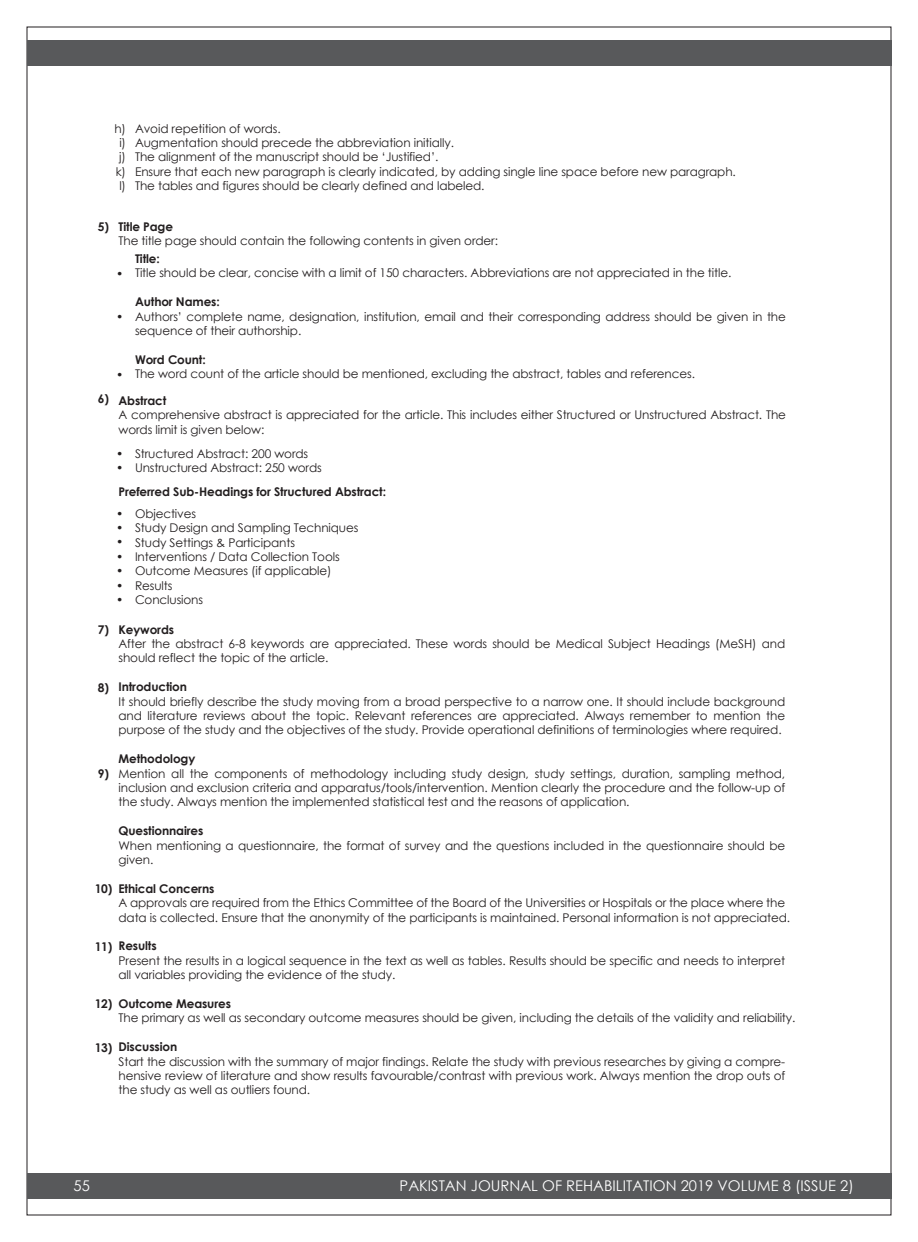
<style>
.page{position:relative;width:918px;height:1242px;background:#fff}
.page>*{position:absolute;margin:0;border:0;box-sizing:border-box;transform-origin:0 0}
.t1{font:14.7px "Century Gothic";color:#fff}
.t2{font:12px/14.4px "Century Gothic";letter-spacing:-.01em;color:#231f20}
.t3{font:700 12px "Century Gothic";letter-spacing:-.01em;color:#231f20}
</style>
<div class="page">
<div style="left:27px;top:40px;width:864px;height:26px;background:#58595b"></div>
<div style="left:27px;top:1173px;width:864px;height:26px;background:#58595b"></div>
<p class="t2" style="left:114px;top:121px;width:13px;text-align:center">h) i) j) k) l)</p>
<p class="t2" style="left:135px;top:121px;width:602px">Avoid repetition of words.<br>Augmentation should precede the abbreviation initially.<br>The alignment of the manuscript should be ‘Justified’.<br>Ensure that each new paragraph is clearly indicated, by adding single line space before new paragraph.<br>The tables and figures should be clearly defined and labeled.</p>
<p class="t3" style="left:98px;top:218px;width:13px">5)</p>
<p class="t3" style="left:98px;top:391px;width:13px">6)</p>
<p class="t3" style="left:119px;top:219px;width:56px">Title Page</p>
<p class="t2" style="left:119px;top:233px;width:381px">The title page should contain the following contents in given order:</p>
<p class="t2" style="left:116px;top:266px;width:9px">•</p>
<p class="t2" style="left:116px;top:309px;width:9px">•</p>
<p class="t2" style="left:116px;top:367px;width:9px">•</p>
<p class="t3" style="left:135px;top:251px;width:26px">Title:</p>
<p class="t2" style="left:135px;top:266px;width:598px">Title should be clear, concise with a limit of 150 characters. Abbreviations are not appreciated in the title.</p>
<p class="t3" style="left:135px;top:294px;width:86px">Author Names:</p>
<p class="t2" style="left:135px;top:309px;width:652px">Authors’ complete name, designation, institution, email and their corresponding address should be given in the sequence of their authorship.</p>
<p class="t3" style="left:135px;top:352px;width:72px">Word Count:</p>
<p class="t2" style="left:135px;top:366px;width:561px">The word count of the article should be mentioned, excluding the abstract, tables and references.</p>
<p class="t3" style="left:119px;top:393px;width:49px">Abstract</p>
<p class="t2" style="left:119px;top:407px;width:669px">A comprehensive abstract is appreciated for the article. This includes either Structured or Unstructured Abstract. The words limit is given below:</p>
<p class="t2" style="left:116px;top:446px;width:9px">• •</p>
<p class="t2" style="left:135px;top:446px;width:188px">Structured Abstract: 200 words<br>Unstructured Abstract: 250 words</p>
<p class="t2" style="left:116px;top:506px;width:9px;text-align:justify">• • • • • • •</p>
<p class="t2" style="left:135px;top:506px;width:225px">Objectives<br>Study Design and Sampling Techniques<br>Study Settings &amp; Participants<br>Interventions / Data Collection Tools<br>Outcome Measures (if applicable)<br>Results<br>Conclusions</p>
<p class="t3" style="left:119px;top:621px;width:57px">Keywords</p>
<p class="t2" style="left:119px;top:636px;width:668px">After the abstract 6-8 keywords are appreciated. These words should be Medical Subject Headings (MeSH) and should reflect the topic of the article.</p>
<p class="t3" style="left:119px;top:679px;width:70px">Introduction</p>
<p class="t2" style="left:119px;top:694px;width:668px;text-align:justify">It should briefly describe the study moving from a broad perspective to a narrow one. It should include background and literature reviews about the topic. Relevant references are appreciated. Always remember to mention the purpose of the study and the objectives of the study. Provide operational definitions of terminologies where required.</p>
<p class="t3" style="left:119px;top:751px;width:78px">Methodology</p>
<p class="t2" style="left:119px;top:766px;width:668px;text-align:justify">Mention all the components of methodology including study design, study settings, duration, sampling method, inclusion and exclusion criteria and apparatus/tools/intervention. Mention clearly the procedure and the follow-up of the study. Always mention the implemented statistical test and the reasons of application.</p>
<p class="t3" style="left:119px;top:823px;width:86px">Questionnaires</p>
<p class="t2" style="left:119px;top:838px;width:668px">When mentioning a questionnaire, the format of survey and the questions included in the questionnaire should be given.</p>
<p class="t3" style="left:119px;top:881px;width:97px">Ethical Concerns</p>
<p class="t2" style="left:119px;top:895px;width:673px">A approvals are required from the Ethics Committee of the Board of the Universities or Hospitals or the place where the data is collected. Ensure that the anonymity of the participants is maintained. Personal information is not appreciated.</p>
<p class="t3" style="left:119px;top:938px;width:40px">Results</p>
<p class="t2" style="left:119px;top:953px;width:668px">Present the results in a logical sequence in the text as well as tables. Results should be specific and needs to interpret all variables providing the evidence of the study.</p>
<p class="t3" style="left:119px;top:996px;width:114px">Outcome Measures</p>
<p class="t2" style="left:119px;top:1010px;width:679px">The primary as well as secondary outcome measures should be given, including the details of the validity and reliability.</p>
<p class="t3" style="left:119px;top:1039px;width:60px">Discussion</p>
<p class="t2" style="left:119px;top:1054px;width:668px;text-align:justify">Start the discussion with the summary of major findings. Relate the study with previous researches by giving a compre&shy;hensive review of literature and show results favourable/contrast with previous work. Always mention the drop outs of the study as well as outliers found.</p>
<p class="t3" style="left:119px;top:484px;width:269px">Preferred Sub-Headings for Structured Abstract:</p>
<p class="t3" style="left:98px;top:622px;width:13px">7)</p>
<p class="t3" style="left:98px;top:680px;width:13px">8)</p>
<p class="t3" style="left:98px;top:766px;width:13px">9)</p>
<p class="t3" style="left:95px;top:881px;width:19px">10)</p>
<p class="t3" style="left:95px;top:939px;width:19px">11)</p>
<p class="t3" style="left:95px;top:996px;width:19px">12)</p>
<p class="t3" style="left:95px;top:1040px;width:19px">13)</p>
<p class="t1" style="left:74px;top:1176px;width:18px">55</p>
<p class="t1" style="left:400px;top:1176px;width:456px">PAKISTAN JOURNAL OF REHABILITATION 2019 VOLUME 8 (ISSUE 2)</p>
</div>
